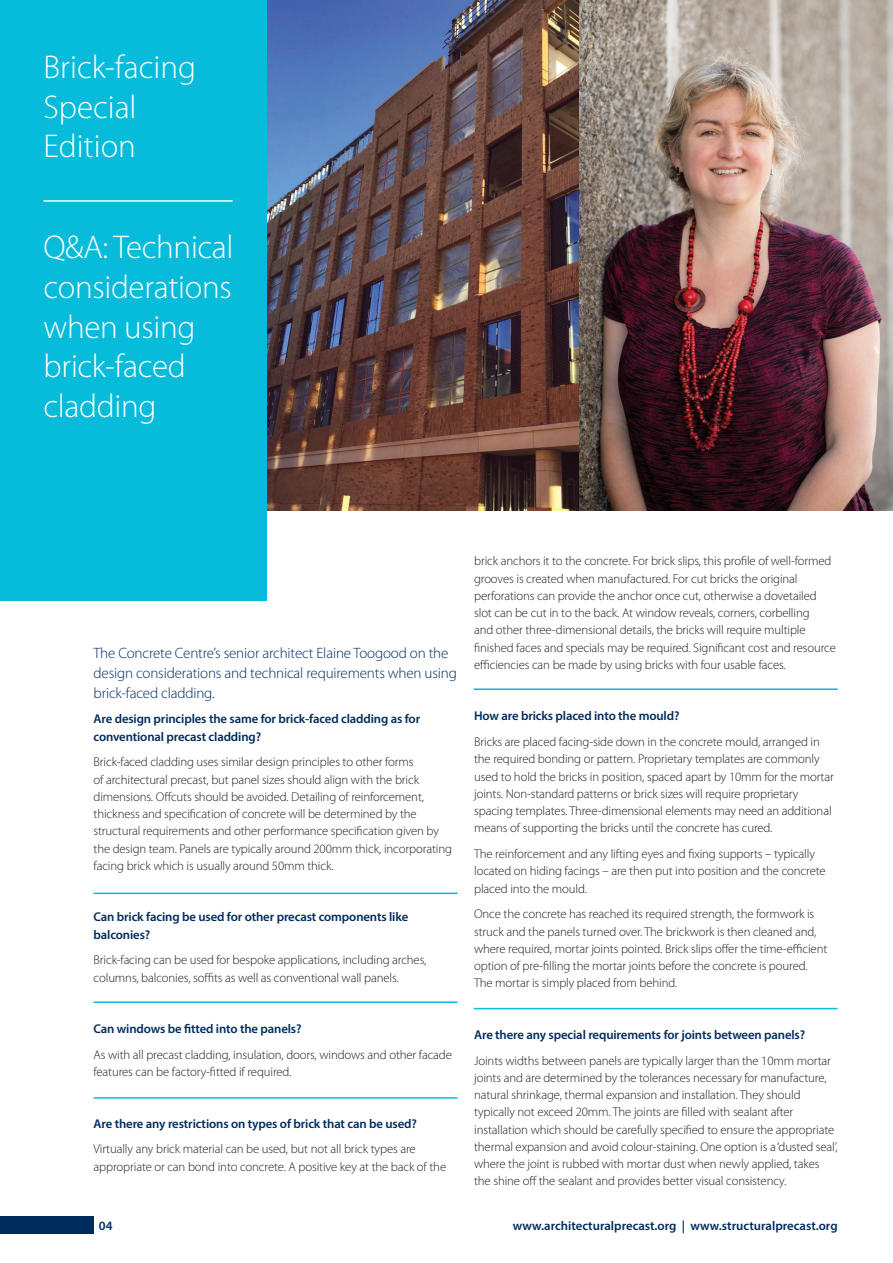
<style>
.page{position:relative;width:893px;height:1263px;background:#fff}
.page>*{position:absolute;margin:0;border:0;box-sizing:border-box;transform-origin:0 0}
.t1{font:300 33px/39.6px "Myriad Pro";letter-spacing:-.01em;color:#fff}
.t2{font:300 15px/19.5px "Myriad Pro";letter-spacing:-.01em;color:#002c5d}
.t3{font:300 12.75px/17.2px "Myriad Pro";letter-spacing:-.01em;color:#231f20}
.t4{font:600 12.75px/17.2px "Myriad Pro";letter-spacing:-.01em;color:#002c5d}
</style>
<div class="page">
<div style="left:0;top:1216px;width:94px;height:17px;background:#002c5d"></div>
<hr style="left:94px;top:892px;width:364px;height:2px;background:#07bbda">
<hr style="left:94px;top:1001px;width:364px;height:2px;background:#07bbda">
<hr style="left:94px;top:1097px;width:364px;height:2px;background:#07bbda">
<hr style="left:474px;top:688px;width:364px;height:2px;background:#07bbda">
<hr style="left:474px;top:1008px;width:364px;height:1px;background:#07bbda">
<img style="left:267px;top:0;width:313px;height:510px">
<img style="left:580px;top:0;width:313px;height:510px">
<div style="left:0;top:0;width:267px;height:600px;background:#07bbda"></div>
<hr style="left:44px;top:200px;width:189px;height:2px;background:#fff">
<h1 class="t1" style="left:44px;top:48px;width:154px">Brick-facing<br>Special<br>Edition</h1>
<h1 class="t1" style="left:44px;top:228px;width:192px">Q&amp;A: Technical considerations when using brick-faced cladding</h1>
<p class="t2" style="left:94px;top:644px;width:365px">The Concrete Centre’s senior architect Elaine Toogood on the design considerations and technical requirements when using brick-faced cladding.</p>
<p class="t4" style="left:94px;top:710px;width:328px">Are design principles the same for brick-faced cladding as for conventional precast cladding?</p>
<p class="t3" style="left:94px;top:754px;width:360px">Brick-faced cladding uses similar design principles to other forms<br>of architectural precast, but panel sizes should align with the brick dimensions. Offcuts should be avoided. Detailing of reinforcement, thickness and specification of concrete will be determined by the structural requirements and other performance specification given by the design team. Panels are typically around 200mm thick, incorporating facing brick which is usually around 50mm thick.</p>
<p class="t4" style="left:94px;top:908px;width:316px">Can brick facing be used for other precast components like balconies?</p>
<p class="t3" style="left:94px;top:952px;width:334px">Brick-facing can be used for bespoke applications, including arches, columns, balconies, soffits as well as conventional wall panels.</p>
<p class="t4" style="left:94px;top:1020px;width:210px">Can windows be fitted into the panels?</p>
<p class="t3" style="left:94px;top:1046px;width:360px">As with all precast cladding, insulation, doors, windows and other facade features can be factory-fitted if required.</p>
<p class="t4" style="left:94px;top:1114px;width:325px">Are there any restrictions on types of brick that can be used?</p>
<p class="t3" style="left:94px;top:1141px;width:354px">Virtually any brick material can be used, but not all brick types are appropriate or can bond into concrete. A positive key at the back of the</p>
<p class="t4" style="left:99px;top:1216px;width:15px">04</p>
<p class="t3" style="left:474px;top:553px;width:363px">brick anchors it to the concrete. For brick slips, this profile of well-formed grooves is created when manufactured. For cut bricks the original perforations can provide the anchor once cut, otherwise a dovetailed slot can be cut in to the back. At window reveals, corners, corbelling<br>and other three-dimensional details, the bricks will require multiple finished faces and specials may be required. Significant cost and resource efficiencies can be made by using bricks with four usable faces.</p>
<p class="t4" style="left:474px;top:707px;width:207px">How are bricks placed into the mould?</p>
<p class="t3" style="left:474px;top:733px;width:361px">Bricks are placed facing-side down in the concrete mould, arranged in the required bonding or pattern. Proprietary templates are commonly used to hold the bricks in position, spaced apart by 10mm for the mortar joints. Non-standard patterns or brick sizes will require proprietary spacing templates. Three-dimensional elements may need an additional means of supporting the bricks until the concrete has cured.</p>
<p class="t3" style="left:474px;top:845px;width:353px">The reinforcement and any lifting eyes and fixing supports – typically located on hiding facings – are then put into position and the concrete placed into the mould.</p>
<p class="t3" style="left:474px;top:906px;width:355px">Once the concrete has reached its required strength, the formwork is struck and the panels turned over. The brickwork is then cleaned and, where required, mortar joints pointed. Brick slips offer the time-efficient option of pre-filling the mortar joints before the concrete is poured.<br>The mortar is simply placed from behind.</p>
<p class="t4" style="left:474px;top:1026px;width:333px">Are there any special requirements for joints between panels?</p>
<p class="t3" style="left:474px;top:1052px;width:365px">Joints widths between panels are typically larger than the 10mm mortar joints and are determined by the tolerances necessary for manufacture, natural shrinkage, thermal expansion and installation. They should typically not exceed 20mm. The joints are filled with sealant after installation which should be carefully specified to ensure the appropriate thermal expansion and avoid colour-staining. One option is a ‘dusted seal’, where the joint is rubbed with mortar dust when newly applied, takes the shine off the sealant and provides better visual consistency.</p>
<p class="t4" style="left:513px;top:1216px;width:326px">www.architecturalprecast.org | www.structuralprecast.org</p>
</div>
